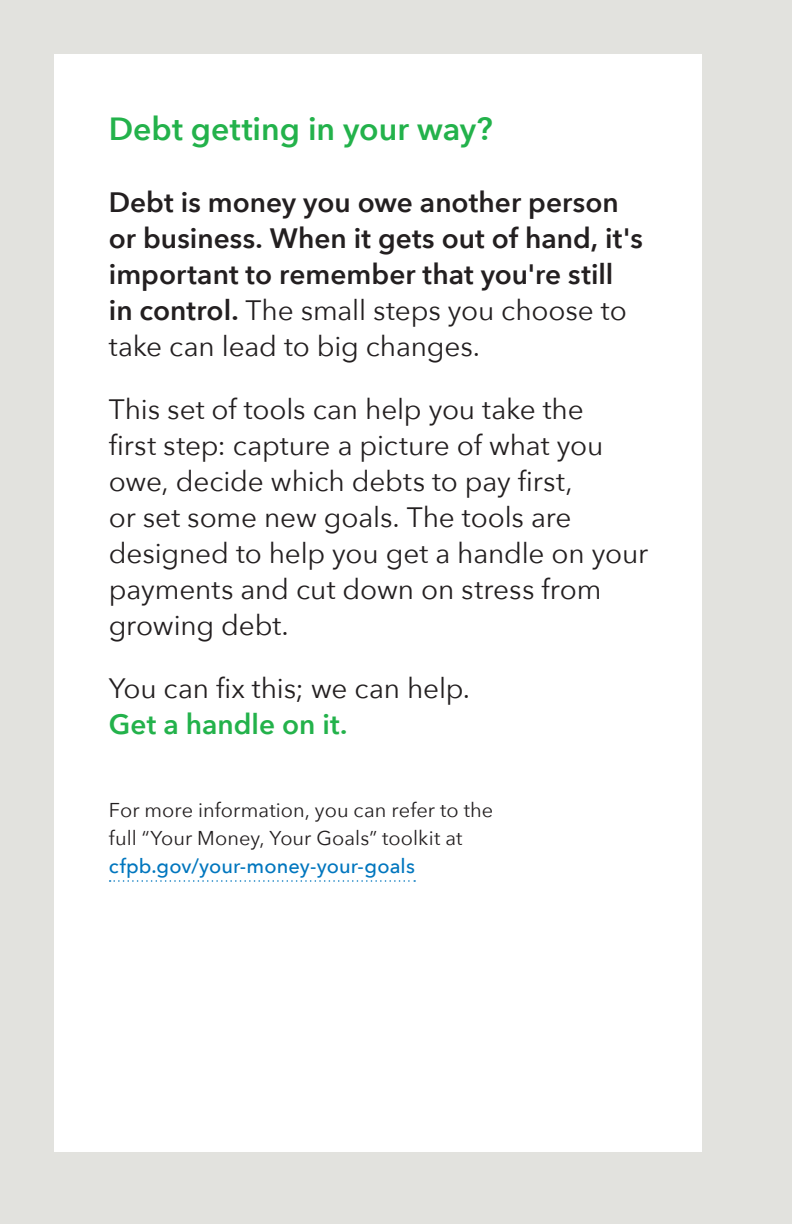
<style>
.page{position:relative;width:792px;height:1224px;background:#e2e2de}
.page>*{position:absolute;margin:0;border:0;box-sizing:border-box;transform-origin:0 0}
.H3_Demibold{font:600 32px "Avenir Next";color:#23b24b}
.subheading__14_point{font:28px/36px "Avenir Next";letter-spacing:-.005em;color:#231f20}
.subheading__14_point-2{font:600 28px/36px "Avenir Next";color:#231f20}
.paragraph__10_14{font:20px/28px "Avenir Next";letter-spacing:.005em;color:#231f20}
.s1{font-weight:400}
.s2{font-weight:600;color:#23b24b}
.s3{font-weight:500;color:#0076be}
</style>
<div class="page">
<div style="left:55px;top:54px;width:647px;height:1098px;background:#fff"></div>
<svg style="left:110px;top:880px;width:305px;height:2px"></svg>
<p class="H3_Demibold" style="left:109px;top:101px;width:386px">Debt getting in your way?</p>
<p class="subheading__14_point-2" style="left:109px;top:184px;width:535px">Debt is money you owe another person or business. When it gets out of hand, it's important to remember that you're still in control. <span class="s1">The small steps you choose to take can lead to big changes.</span></p>
<p class="subheading__14_point" style="left:109px;top:390px;width:541px">This set of tools can help you take the<br>first step: capture a picture of what you owe, decide which debts to pay first,<br>or set some new goals. The tools are designed to help you get a handle on your payments and cut down on stress from growing debt.</p>
<p class="subheading__14_point" style="left:109px;top:669px;width:363px">You can fix this; we can help.<br><span class="s2">Get a handle on it.</span></p>
<p class="paragraph__10_14" style="left:109px;top:795px;width:386px">For more information, you can refer to the full “Your Money, Your Goals” toolkit at <span class="s3">cfpb.gov/your-money-your-goals</span></p>
</div>
